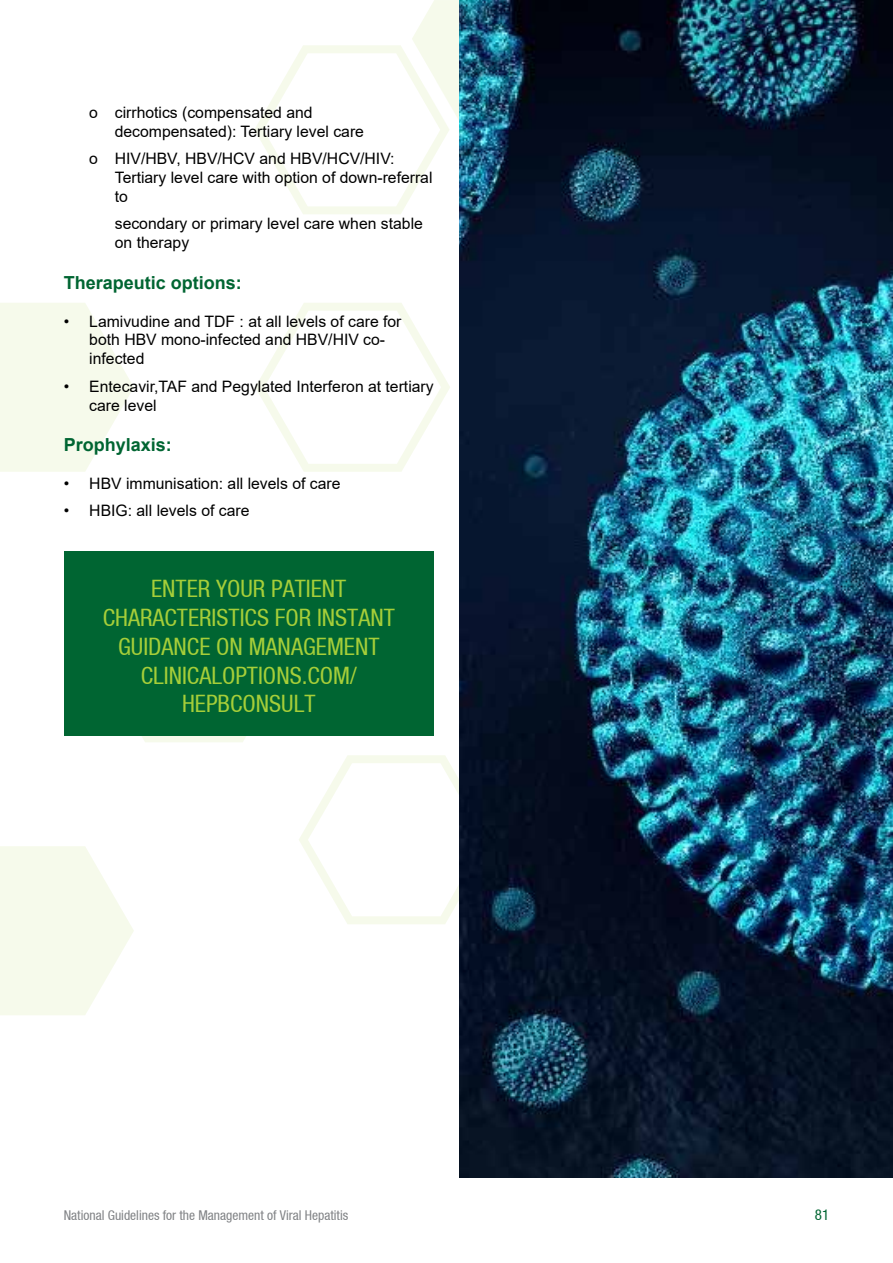
<style>
.page{position:relative;width:893px;height:1263px;background:#fff}
.page>*{position:absolute;margin:0;border:0;box-sizing:border-box;transform-origin:0 0}
.t1{font:24px/28.8px "Helvetica Neuecon";color:#a6ce39;text-align:center}
.t2{font:700 18px "Arial";color:#006532}
.t3{font:15.75px/18.9px "Arial";color:#000}
.t4{font:15px "Helvetica Neuecon";color:#006532}
.t5{font:13.5px "Helvetica Neuecon";color:#808285}
</style>
<div class="page">
<svg style="left:254px;top:0;width:205px;height:214px"></svg>
<svg style="left:0;top:303px;width:134px;height:169px"></svg>
<svg style="left:255px;top:303px;width:195px;height:169px"></svg>
<svg style="left:0;top:846px;width:134px;height:169px"></svg>
<svg style="left:299px;top:755px;width:160px;height:169px"></svg>
<svg style="left:142px;top:736px;width:104px;height:6px"></svg>
<div style="left:64px;top:551px;width:370px;height:185px;background:#006532"></div>
<img style="left:459px;top:0;width:434px;height:1178px">
<p class="t3" style="left:115px;top:103px;width:251px;text-indent:-26px">o cirrhotics (compensated and decompensated): Tertiary level care</p>
<p class="t3" style="left:115px;top:149px;width:319px;text-indent:-26px">o HIV/HBV, HBV/HCV and HBV/HCV/HIV:<br>Tertiary level care with option of down-referral to</p>
<p class="t3" style="left:115px;top:214px;width:310px">secondary or primary level care when stable on therapy</p>
<p class="t2" style="left:64px;top:270px;width:180px">Therapeutic options:</p>
<p class="t3" style="left:89px;top:311px;width:314px;text-indent:-26px">• Lamivudine and TDF : at all levels of care for both HBV mono-infected and HBV/HIV co&shy;infected</p>
<p class="t3" style="left:89px;top:377px;width:346px;text-indent:-26px">• Entecavir,TAF and Pegylated Interferon at tertiary care level</p>
<p class="t2" style="left:64px;top:432px;width:110px">Prophylaxis:</p>
<p class="t3" style="left:64px;top:474px;width:278px">• HBV immunisation: all levels of care</p>
<p class="t3" style="left:64px;top:501px;width:187px">• HBIG: all levels of care</p>
<h1 class="t1" style="left:103px;top:574px;width:294px">ENTER YOUR PATIENT<br>CHARACTERISTICS FOR INSTANT<br>GUIDANCE ON MANAGEMENT<br>CLINICALOPTIONS.COM/<br>HEPBCONSULT</h1>
<p class="t5" style="left:64px;top:1207px;width:286px">National Guidelines for the Management of Viral Hepatitis</p>
<p class="t4" style="left:815px;top:1205px;width:16px">81</p>
</div>
